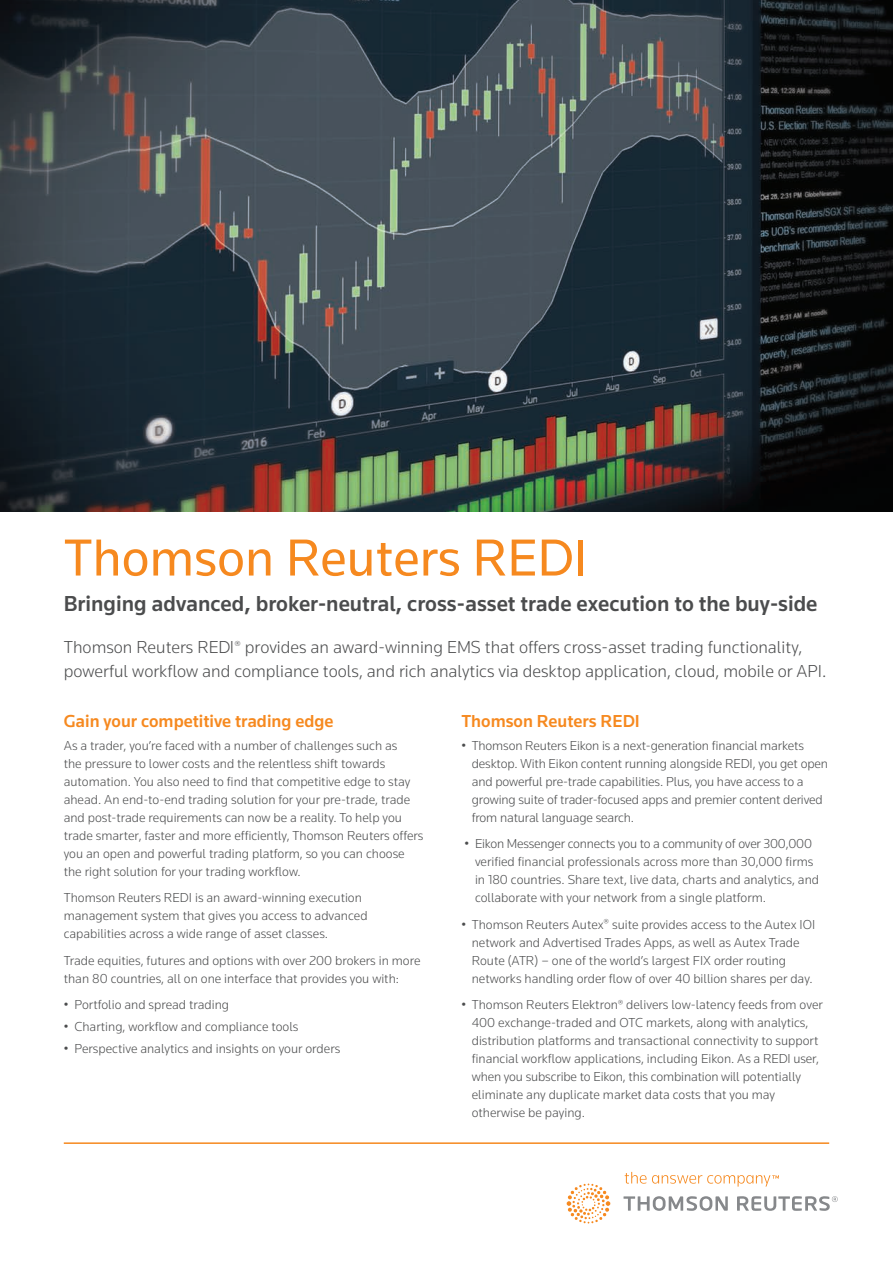
<style>
.page{position:relative;width:893px;height:1263px;background:#fff}
.page>*{position:absolute;margin:0;border:0;box-sizing:border-box;transform-origin:0 0}
.Main_header{font:54px "Knowledge";color:#f6891f}
.Title_Level_2{font:500 22.5px "Knowledge";color:#4b4c4d}
.Intro_Body_Text{font:300 18px/24px "Knowledge";color:#4b4c4d}
.Body_Heading{font:500 18px "Knowledge";color:#f6891f}
.Body_Copy{font:300 13.5px/18px "Knowledge";color:#4b4c4d}
</style>
<div class="page">
<img style="left:0;top:0;width:893px;height:511px">
<hr style="left:64px;top:1142px;width:765px;height:2px;background:#f6891f">
<svg style="left:566px;top:1172px;width:272px;height:51px"></svg>
<p class="Main_header" style="left:64px;top:524px;width:525px">Thomson Reuters REDI</p>
<p class="Title_Level_2" style="left:64px;top:589px;width:755px">Bringing advanced, broker-neutral, cross-asset trade execution to the buy-side</p>
<p class="Intro_Body_Text" style="left:64px;top:635px;width:764px">Thomson Reuters REDI<sup>®</sup> provides an award-winning EMS that offers cross-asset trading functionality, powerful workflow and compliance tools, and rich analytics via desktop application, cloud, mobile or API.</p>
<p class="Body_Heading" style="left:64px;top:710px;width:271px">Gain your competitive trading edge</p>
<p class="Body_Copy" style="left:64px;top:736px;width:361px">As a trader, you’re faced with a number of challenges such as<br>the pressure to lower costs and the relentless shift towards automation. You also need to find that competitive edge to stay ahead. An end-to-end trading solution for your pre-trade, trade and post-trade requirements can now be a reality. To help you trade smarter, faster and more efficiently, Thomson Reuters offers you an open and powerful trading platform, so you can choose the right solution for your trading workflow.</p>
<p class="Body_Copy" style="left:64px;top:888px;width:305px">Thomson Reuters REDI is an award-winning execution management system that gives you access to advanced capabilities across a wide range of asset classes.</p>
<p class="Body_Copy" style="left:64px;top:951px;width:358px">Trade equities, futures and options with over 200 brokers in more than 80 countries, all on one interface that provides you with:</p>
<p class="Body_Copy" style="left:64px;top:995px;width:167px">• Portfolio and spread trading</p>
<p class="Body_Copy" style="left:64px;top:1017px;width:236px">• Charting, workflow and compliance tools</p>
<p class="Body_Copy" style="left:64px;top:1039px;width:278px">• Perspective analytics and insights on your orders</p>
<p class="Body_Heading" style="left:461px;top:710px;width:180px">Thomson Reuters REDI</p>
<p class="Body_Copy" style="left:472px;top:736px;width:358px;text-indent:-10px">• Thomson Reuters Eikon is a next-generation financial markets desktop. With Eikon content running alongside REDI, you get open and powerful pre-trade capabilities. Plus, you have access to a growing suite of trader-focused apps and premier content derived from natural language search.</p>
<p class="Body_Copy" style="left:475px;top:834px;width:346px;text-indent:-11px">• Eikon Messenger connects you to a community of over 300,000 verified financial professionals across more than 30,000 firms in 180 countries. Share text, live data, charts and analytics, and collaborate with your network from a single platform.</p>
<p class="Body_Copy" style="left:472px;top:915px;width:345px;text-indent:-10px">• Thomson Reuters Autex<sup>®</sup> suite provides access to the Autex IOI network and Advertised Trades Apps, as well as Autex Trade Route (ATR) – one of the world’s largest FIX order routing networks handling order flow of over 40 billion shares per day.</p>
<p class="Body_Copy" style="left:472px;top:995px;width:353px;text-indent:-10px">• Thomson Reuters Elektron<sup>®</sup> delivers low-latency feeds from over 400 exchange-traded and OTC markets, along with analytics, distribution platforms and transactional connectivity to support financial workflow applications, including Eikon. As a REDI user, when you subscribe to Eikon, this combination will potentially eliminate any duplicate market data costs that you may otherwise be paying.</p>
</div>
